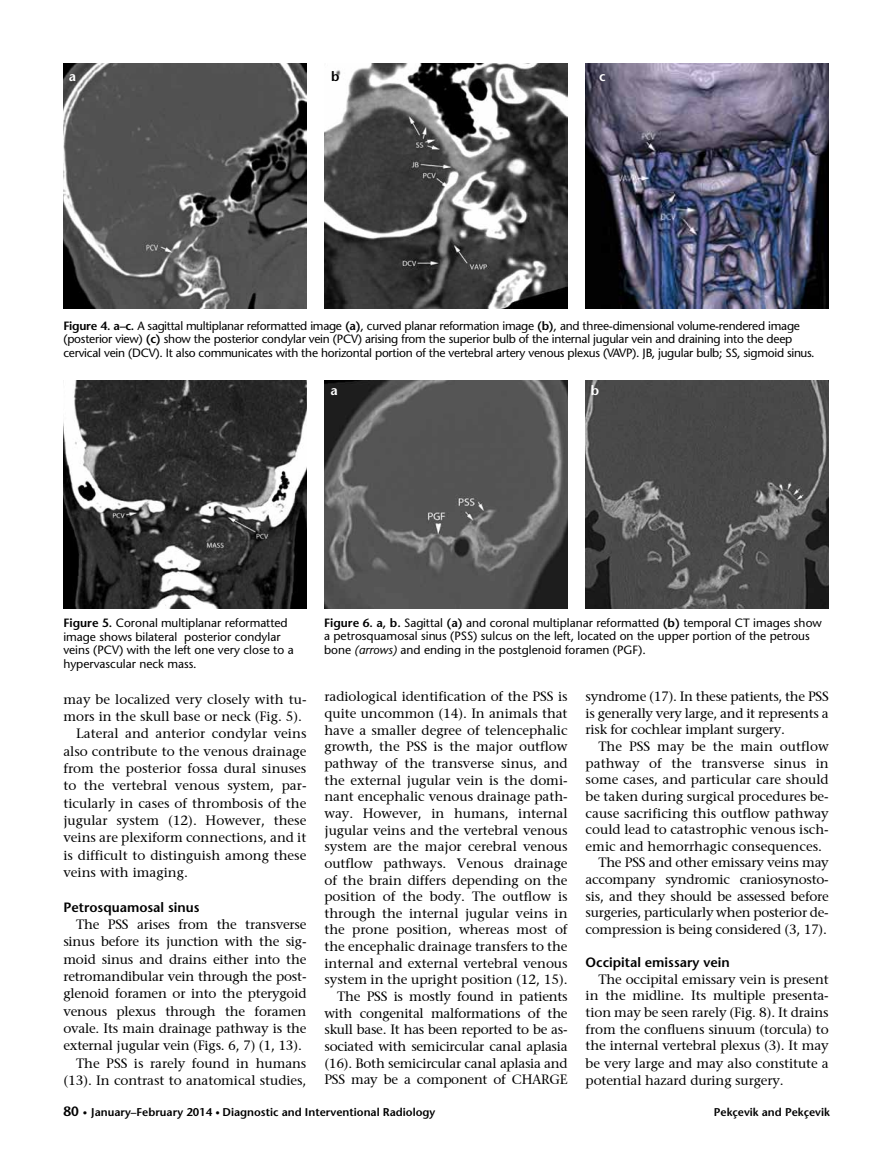
<style>
.page{position:relative;width:893px;height:1170px;background:#fff}
.page>*{position:absolute;margin:0;border:0;box-sizing:border-box;transform-origin:0 0}
.t1{font:13.5px/16.6px "Stone Serif";letter-spacing:-.005em;color:#000;text-align:justify}
.t2{font:600 13.5px "Stone Sans Std";color:#000}
.t3{font:600 13.5px "Stone Sans Std";color:#fff}
.t4{font:12px/13.5px "Stone Sans Normal Tr";letter-spacing:-.02em;color:#000}
.t5{font:12px/13.5px "Stone Sans Normal Tr";color:#000}
.t6{font:600 11.25px "Stone Sans Std";color:#000}
.s1{font-family:"Stone Sans Std";font-weight:600}
.s2{font-family:"Stone Sans Italic Tr"}
.s3{font-size:13.5px}
.s4{font-family:"Stone Sans Normal Tr";font-weight:400;font-size:9px}
</style>
<div class="page">
<img style="left:63px;top:64px;width:243px;height:244px">
<img style="left:324px;top:64px;width:243px;height:244px">
<img style="left:586px;top:64px;width:243px;height:244px">
<img style="left:63px;top:380px;width:243px;height:228px">
<img style="left:324px;top:380px;width:243px;height:228px">
<img style="left:585px;top:380px;width:244px;height:228px">
<p class="t3" style="left:69px;top:68px;width:9px">a</p>
<p class="t2" style="left:331px;top:68px;width:10px">b</p>
<p class="t3" style="left:599px;top:68px;width:8px">c</p>
<p class="t4" style="left:63px;top:318px;width:753px"><span class="s1">Figure 4. a–c.</span> A sagittal multiplanar reformatted image <span class="s1">(a)</span>, curved planar reformation image <span class="s1">(b)</span>, and three-dimensional volume-rendered image (posterior view) <span class="s1">(c)</span> show the posterior condylar vein (PCV) arising from the superior bulb of the internal jugular vein and draining into the deep cervical vein (DCV). It also communicates with the horizontal portion of the vertebral artery venous plexus (VAVP). JB, jugular bulb; SS, sigmoid sinus.</p>
<p class="t3" style="left:330px;top:382px;width:9px">a</p>
<p class="t3" style="left:591px;top:382px;width:10px">b</p>
<p class="t5" style="left:63px;top:616px;width:232px"><span class="s1">Figure 5.</span> Coronal multiplanar reformatted image shows bilateral posterior condylar veins (PCV) with the left one very close to a hypervascular neck mass.</p>
<p class="t5" style="left:324px;top:615px;width:499px"><span class="s1">Figure 6. a, b.</span> Sagittal <span class="s1">(a)</span> and coronal multiplanar reformatted <span class="s1">(b)</span> temporal CT images show a petrosquamosal sinus (PSS) sulcus on the left, located on the upper portion of the petrous bone <span class="s2">(arrows)</span> and ending in the postglenoid foramen (PGF).</p>
<p class="t1" style="left:63px;top:690px;width:245px">may be localized very closely with tu-</p>
<p class="t1" style="left:63px;top:707px;width:240px">mors in the skull base or neck (Fig. 5).</p>
<p class="t1" style="left:76px;top:725px;width:232px">Lateral and anterior condylar veins</p>
<p class="t1" style="left:63px;top:742px;width:245px">also contribute to the venous drainage</p>
<p class="t1" style="left:63px;top:759px;width:245px">from the posterior fossa dural sinuses</p>
<p class="t1" style="left:63px;top:777px;width:245px">to the vertebral venous system, par-</p>
<p class="t1" style="left:63px;top:794px;width:245px">ticularly in cases of thrombosis of the</p>
<p class="t1" style="left:63px;top:811px;width:245px">jugular system (12). However, these</p>
<p class="t1" style="left:63px;top:829px;width:245px">veins are plexiform connections, and it</p>
<p class="t1" style="left:63px;top:846px;width:245px">is difficult to distinguish among these</p>
<p class="t1" style="left:63px;top:863px;width:126px">veins with imaging.</p>
<p class="t2" style="left:63px;top:898px;width:138px">Petrosquamosal sinus</p>
<p class="t1" style="left:76px;top:915px;width:232px">The PSS arises from the transverse</p>
<p class="t1" style="left:63px;top:932px;width:245px">sinus before its junction with the sig-</p>
<p class="t1" style="left:63px;top:950px;width:245px">moid sinus and drains either into the</p>
<p class="t1" style="left:63px;top:967px;width:245px">retromandibular vein through the post-</p>
<p class="t1" style="left:63px;top:984px;width:245px">glenoid foramen or into the pterygoid</p>
<p class="t1" style="left:63px;top:1002px;width:245px">venous plexus through the foramen</p>
<p class="t1" style="left:63px;top:1019px;width:245px">ovale. Its main drainage pathway is the</p>
<p class="t1" style="left:63px;top:1036px;width:240px">external jugular vein (Figs. 6, 7) (1, 13).</p>
<p class="t1" style="left:76px;top:1054px;width:232px">The PSS is rarely found in humans</p>
<p class="t1" style="left:63px;top:1071px;width:245px">(13). In contrast to anatomical studies,</p>
<p class="t1" style="left:324px;top:688px;width:245px;text-align:right">radiological identification of the PSS is quite uncommon (14). In animals that have a smaller degree of telencephalic growth, the PSS is the major outflow pathway of the transverse sinus, and the external jugular vein is the domi&shy;nant encephalic venous drainage path&shy;way. However, in humans, internal jugular veins and the vertebral venous system are the major cerebral venous outflow pathways. Venous drainage of the brain differs depending on the position of the body. The outflow is through the internal jugular veins in the prone position, whereas most of the encephalic drainage transfers to the internal and external vertebral venous system in the upright position (12, 15).<br>The PSS is mostly found in patients with congenital malformations of the skull base. It has been reported to be as&shy;sociated with semicircular canal aplasia (16). Both semicircular canal aplasia and PSS may be a component of CHARGE</p>
<p class="t1" style="left:586px;top:687px;width:245px">syndrome (17). In these patients, the PSS is generally very large, and it represents a risk for cochlear implant surgery.</p>
<p class="t1" style="left:598px;top:737px;width:232px">The PSS may be the main outflow</p>
<p class="t1" style="left:586px;top:754px;width:245px">pathway of the transverse sinus in</p>
<p class="t1" style="left:586px;top:770px;width:245px">some cases, and particular care should</p>
<p class="t1" style="left:586px;top:787px;width:245px">be taken during surgical procedures be-</p>
<p class="t1" style="left:586px;top:804px;width:245px">cause sacrificing this outflow pathway</p>
<p class="t1" style="left:586px;top:820px;width:245px">could lead to catastrophic venous isch-</p>
<p class="t1" style="left:586px;top:837px;width:238px">emic and hemorrhagic consequences.</p>
<p class="t1" style="left:598px;top:853px;width:232px">The PSS and other emissary veins may</p>
<p class="t1" style="left:586px;top:870px;width:245px">accompany syndromic craniosynosto-</p>
<p class="t1" style="left:586px;top:887px;width:245px">sis, and they should be assessed before</p>
<p class="t1" style="left:586px;top:903px;width:245px">surgeries, particularly when posterior de-</p>
<p class="t1" style="left:586px;top:920px;width:243px">compression is being considered (3, 17).</p>
<p class="t2" style="left:586px;top:954px;width:146px">Occipital emissary vein</p>
<p class="t1" style="left:586px;top:970px;width:245px;text-indent:13px">The occipital emissary vein is present in the midline. Its multiple presenta&shy;tion may be seen rarely (Fig. 8). It drains from the confluens sinuum (torcula) to the internal vertebral plexus (3). It may be very large and may also constitute a potential hazard during surgery.</p>
<p class="t6" style="left:64px;top:1105px;width:373px"><span class="s3">80</span> <span class="s4">•</span> January–February 2014 <span class="s4">•</span> Diagnostic and Interventional Radiology</p>
<p class="t6" style="left:714px;top:1105px;width:117px">Pekçevik and Pekçevik</p>
</div>
